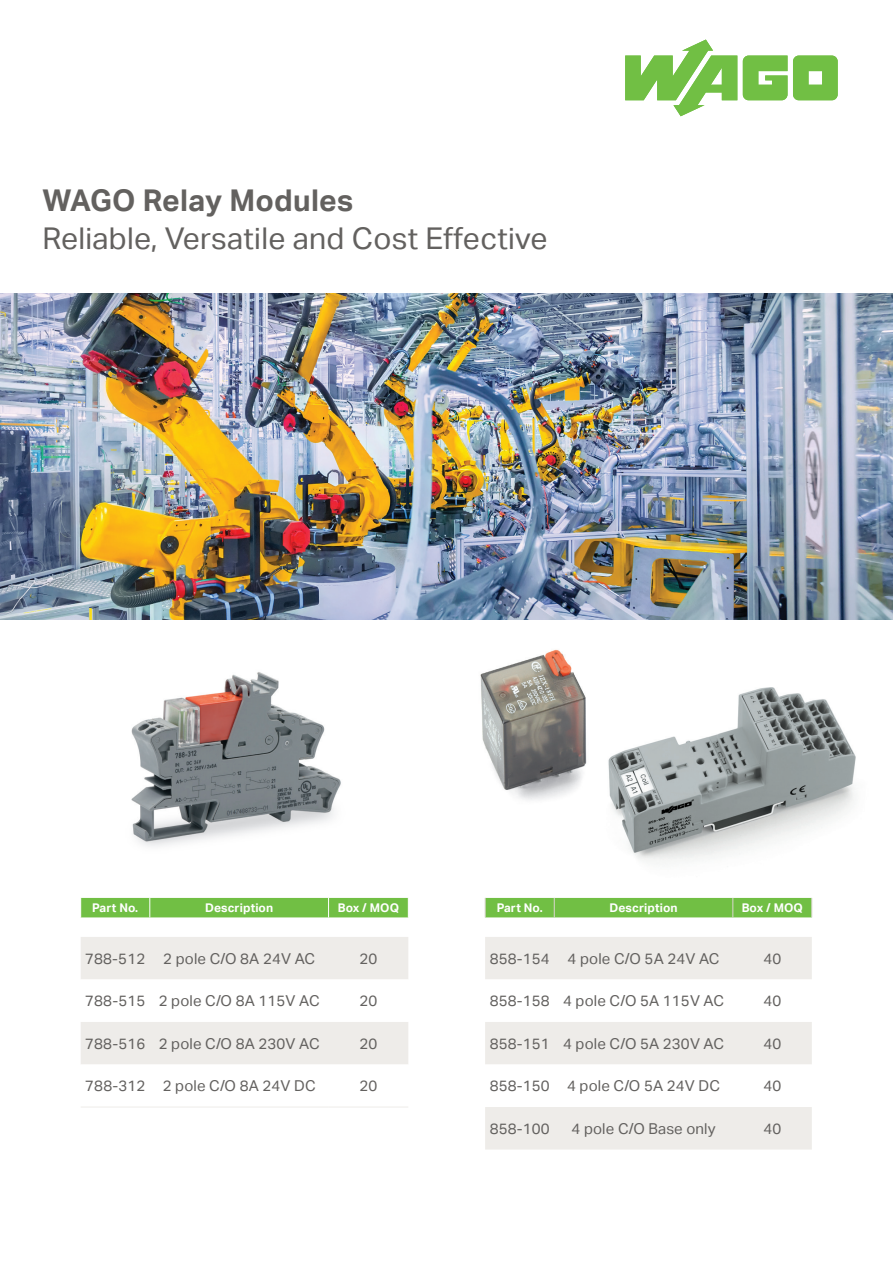
<style>
.page{position:relative;width:893px;height:1263px;background:#fff}
.page>*{position:absolute;margin:0;border:0;box-sizing:border-box;transform-origin:0 0}
.t1{font:30px "Aktiv Grotesk";letter-spacing:.01em;color:#63615f}
.t2{font:700 30px "Aktiv Grotesk";letter-spacing:.01em;color:#63615f}
.t3{font:15px "Aktiv Grotesk";letter-spacing:.01em;color:#63615f}
.t4{font:700 12px "Aktiv Grotesk";letter-spacing:.01em;color:#fff}
</style>
<div class="page">
<img style="left:617px;top:687px;width:239px;height:174px">
<img style="left:480px;top:649px;width:144px;height:165px">
<div style="left:485px;top:937px;width:327px;height:212px;background:#eeece9"></div>
<svg style="left:485px;top:979px;width:327px;height:128px"></svg>
<div style="left:485px;top:898px;width:328px;height:19px;background:#71bf44"></div>
<svg style="left:81px;top:937px;width:327px;height:170px"></svg>
<hr style="left:81px;top:1107px;width:69px;height:1px;background:#eeece9">
<hr style="left:150px;top:1107px;width:179px;height:1px;background:#eeece9">
<hr style="left:329px;top:1107px;width:79px;height:1px;background:#eeece9">
<div style="left:80px;top:898px;width:329px;height:19px;background:#71bf44"></div>
<img style="left:131px;top:672px;width:210px;height:174px">
<img style="left:0;top:294px;width:893px;height:325px">
<svg style="left:743px;top:56px;width:44px;height:44px;background:#80c558"></svg>
<svg style="left:793px;top:56px;width:45px;height:44px;background:#7fc556"></svg>
<svg style="left:625px;top:40px;width:112px;height:76px"></svg>
<h1 class="t2" style="left:43px;top:183px;width:312px">WAGO Relay Modules</h1>
<h1 class="t1" style="left:43px;top:221px;width:507px">Reliable, Versatile and Cost Effective</h1>
<p class="t4" style="left:92px;top:901px;width:48px">Part No.</p>
<p class="t4" style="left:205px;top:901px;width:70px">Description</p>
<p class="t4" style="left:338px;top:901px;width:63px">Box / MOQ</p>
<p class="t3" style="left:85px;top:949px;width:231px">788-512 2 pole C/O 8A 24V AC</p>
<p class="t3" style="left:359px;top:949px;width:19px">20</p>
<p class="t3" style="left:85px;top:992px;width:236px">788-515 2 pole C/O 8A 115V AC</p>
<p class="t3" style="left:359px;top:992px;width:19px">20</p>
<p class="t3" style="left:85px;top:1035px;width:236px">788-516 2 pole C/O 8A 230V AC</p>
<p class="t3" style="left:359px;top:1035px;width:19px">20</p>
<p class="t3" style="left:85px;top:1077px;width:232px">788-312 2 pole C/O 8A 24V DC</p>
<p class="t3" style="left:359px;top:1077px;width:19px">20</p>
<p class="t4" style="left:497px;top:901px;width:48px">Part No.</p>
<p class="t4" style="left:609px;top:901px;width:70px">Description</p>
<p class="t4" style="left:742px;top:901px;width:63px">Box / MOQ</p>
<p class="t3" style="left:490px;top:949px;width:231px">858-154 4 pole C/O 5A 24V AC</p>
<p class="t3" style="left:763px;top:949px;width:19px">40</p>
<p class="t3" style="left:490px;top:992px;width:236px">858-158 4 pole C/O 5A 115V AC</p>
<p class="t3" style="left:763px;top:992px;width:19px">40</p>
<p class="t3" style="left:490px;top:1035px;width:236px">858-151 4 pole C/O 5A 230V AC</p>
<p class="t3" style="left:763px;top:1035px;width:19px">40</p>
<p class="t3" style="left:490px;top:1077px;width:232px">858-150 4 pole C/O 5A 24V DC</p>
<p class="t3" style="left:763px;top:1077px;width:19px">40</p>
<p class="t3" style="left:490px;top:1120px;width:62px">858-100</p>
<p class="t3" style="left:571px;top:1120px;width:146px">4 pole C/O Base only</p>
<p class="t3" style="left:763px;top:1120px;width:19px">40</p>
</div>
